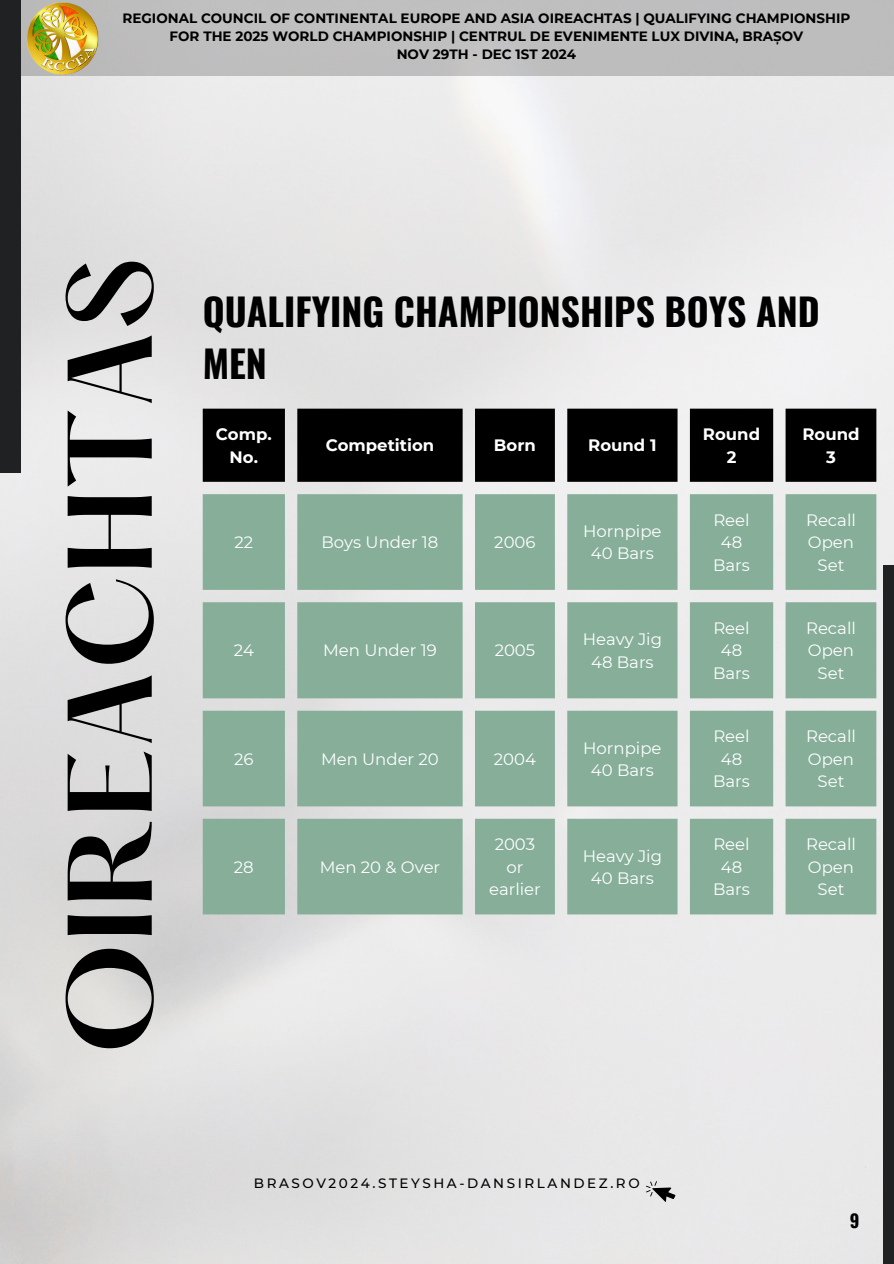
<style>
.page{position:relative;width:894px;height:1264px;background:#fff}
.page>*{position:absolute;margin:0;border:0;box-sizing:border-box;transform-origin:0 0}
.t1{font:600 105px "Hatton";color:#000}
.t2{font:700 37.5px/52.3px "Oswald";color:#000}
.t3{font:700 18px "Oswald";color:#000}
.t4{font:16.5px/22.5px "Montserrat";color:#fff;text-align:center}
.t5{font:700 16.5px/22.5px "Montserrat";color:#fff;text-align:center}
.t6{font:700 13.5px/18px "Montserrat";color:#000;text-align:center}
.t7{font:500 13.5px "Montserrat";letter-spacing:.19em;color:#000}
</style>
<div class="page">
<svg style="left:203px;top:408px;width:673px;height:74px;fill:#000"></svg>
<svg style="left:203px;top:494px;width:673px;height:420px;fill:#86ae99"></svg>
<svg style="left:645px;top:1178px;width:33px;height:26px"></svg>
<div style="left:0;top:0;width:893px;height:76px;background:#bebebe"></div>
<img style="left:26px;top:3px;width:73px;height:72px">
<div style="left:0;top:0;width:21px;height:473px;background:#1f2122"></div>
<div style="left:883px;top:565px;width:10px;height:698px;background:#1f2122"></div>
<p class="t6" style="left:122px;top:9px;width:729px">REGIONAL COUNCIL OF CONTINENTAL EUROPE AND ASIA OIREACHTAS | QUALIFYING CHAMPIONSHIP<br>FOR THE 2025 WORLD CHAMPIONSHIP | CENTRUL DE EVENIMENTE LUX DIVINA, BRAȘOV<br>NOV 29TH - DEC 1ST 2024</p>
<h1 class="t1" style="left:61px;top:1054px;width:798px;rotate:-90deg">OIREACHTAS</h1>
<h2 class="t2" style="left:203px;top:284px;width:618px">QUALIFYING CHAMPIONSHIPS BOYS AND<br>MEN</h2>
<p class="t5" style="left:216px;top:423px;width:57px">Comp.<br>No.</p>
<p class="t5" style="left:325px;top:434px;width:110px">Competition</p>
<p class="t5" style="left:494px;top:434px;width:43px">Born</p>
<p class="t5" style="left:588px;top:434px;width:70px">Round 1</p>
<p class="t5" style="left:702px;top:423px;width:59px">Round<br>2</p>
<p class="t5" style="left:802px;top:423px;width:59px">Round<br>3</p>
<p class="t4" style="left:234px;top:531px;width:20px">22</p>
<p class="t4" style="left:321px;top:531px;width:118px">Boys Under 18</p>
<p class="t4" style="left:494px;top:531px;width:43px">2006</p>
<p class="t4" style="left:583px;top:520px;width:80px">Hornpipe<br>40 Bars</p>
<p class="t4" style="left:713px;top:508px;width:38px">Reel<br>48<br>Bars</p>
<p class="t4" style="left:805px;top:508px;width:51px">Recall<br>Open<br>Set</p>
<p class="t4" style="left:233px;top:639px;width:22px">24</p>
<p class="t4" style="left:323px;top:639px;width:115px">Men Under 19</p>
<p class="t4" style="left:494px;top:639px;width:42px">2005</p>
<p class="t4" style="left:582px;top:628px;width:81px">Heavy Jig<br>48 Bars</p>
<p class="t4" style="left:713px;top:616px;width:38px">Reel<br>48<br>Bars</p>
<p class="t4" style="left:805px;top:616px;width:51px">Recall<br>Open<br>Set</p>
<p class="t4" style="left:234px;top:747px;width:21px">26</p>
<p class="t4" style="left:321px;top:747px;width:119px">Men Under 20</p>
<p class="t4" style="left:493px;top:747px;width:44px">2004</p>
<p class="t4" style="left:583px;top:736px;width:80px">Hornpipe<br>40 Bars</p>
<p class="t4" style="left:713px;top:725px;width:38px">Reel<br>48<br>Bars</p>
<p class="t4" style="left:805px;top:725px;width:51px">Recall<br>Open<br>Set</p>
<p class="t4" style="left:234px;top:855px;width:21px">28</p>
<p class="t4" style="left:319px;top:855px;width:122px">Men 20 &amp; Over</p>
<p class="t4" style="left:489px;top:833px;width:53px">2003 or earlier</p>
<p class="t4" style="left:582px;top:844px;width:81px">Heavy Jig<br>40 Bars</p>
<p class="t4" style="left:713px;top:833px;width:38px">Reel<br>48<br>Bars</p>
<p class="t4" style="left:805px;top:833px;width:51px">Recall<br>Open<br>Set</p>
<p class="t7" style="left:254px;top:1174px;width:387px">BRASOV2024.STEYSHA-DANSIRLANDEZ.RO</p>
<p class="t3" style="left:849px;top:1206px;width:11px">9</p>
</div>
